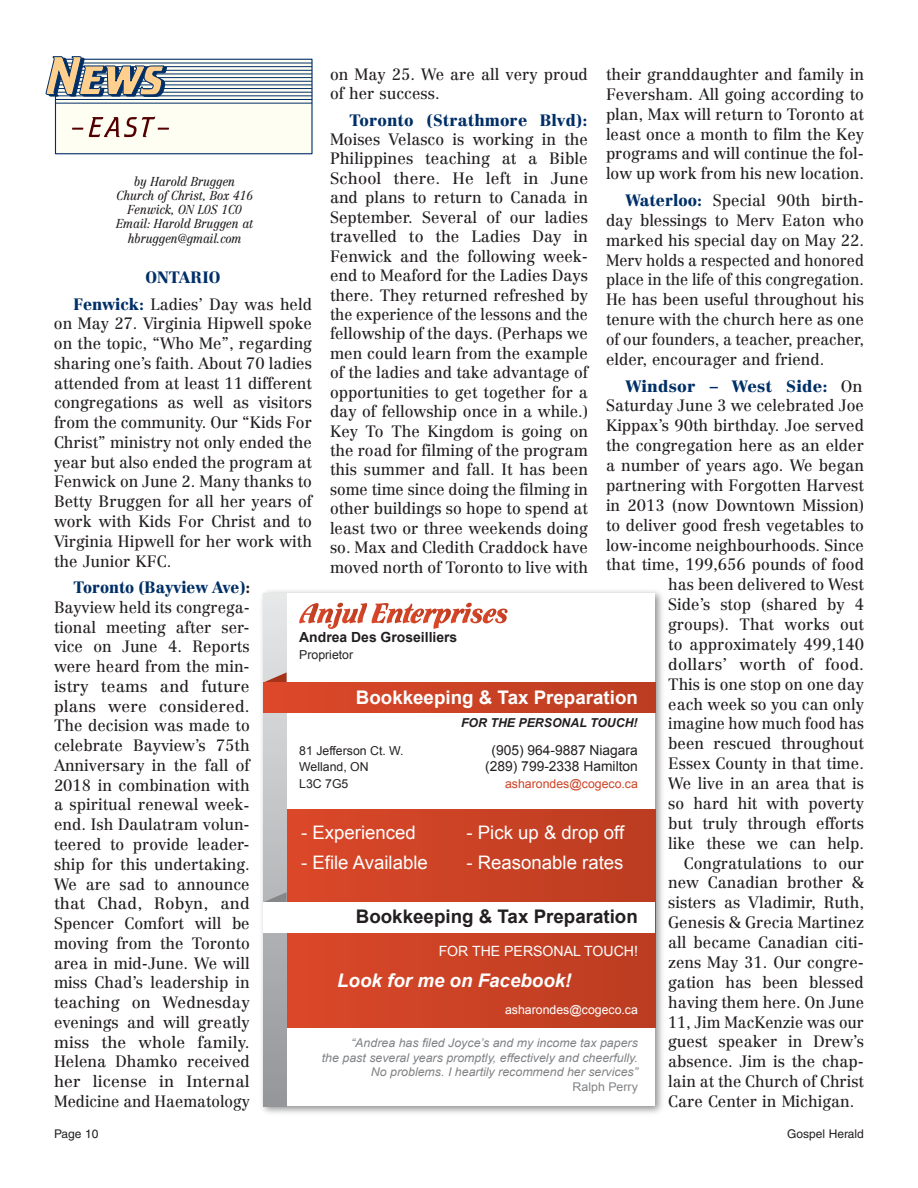
<style>
.page{position:relative;width:918px;height:1188px;background:#fff}
.page>*{position:absolute;margin:0;border:0;box-sizing:border-box;transform-origin:0 0}
.t1{font:700 18.75px "Arial";color:#fff}
.t2{font:700 18.75px "Arial";color:#231f20}
.t3{font:italic 700 18.75px "Arial";color:#fff}
.t4{font:18.6px "Arial";color:#fff}
.t5{font:16.2px/19.8px "Centennial";color:#231f20;text-align:justify}
.t6{font:16.2px/19.8px "Centennial";color:#231f20;text-align:justify;scale:.96 1}
.t7{font:900 16.2px "Centennial";letter-spacing:.005em;color:#002f67}
.t8{font:16.2px "Centennial";color:#231f20;scale:.92 1}
.t9{font:16.2px "Centennial";color:#231f20;scale:.94 1}
.t10{font:14.1px "Arial";color:#fff}
.t11{font:700 13.95px "Arial";color:#231f20}
.t12{font:13.8px/16.5px "Arial";color:#231f20;text-align:center}
.t13{font:italic 12.75px/14.1px "Centennial";letter-spacing:-.01em;color:#231f20;text-align:center;scale:.9 1}
.t14{font:12.3px/16.5px "Arial";color:#231f20}
.t15{font:12.3px "Arial";color:#cd4326}
.t16{font:12.3px "Arial";color:#fff}
.t17{font:italic 700 12.3px "Arial";color:#231f20}
.t18{font:italic 12px/14.4px "Arial";color:#808285;text-align:right}
.t19{font:12px "Helvetica";color:#231f20}
.t20{font:12px "Arial";color:#808285}
.s1{font-weight:900;color:#002f67}
.s2{font-weight:400;color:#231f20}
.s3{font-weight:900}
</style>
<div class="page">
<img style="left:262px;top:591px;width:401px;height:522px">
<div style="left:264px;top:593px;width:391px;height:513px;background:#fff"></div>
<div style="left:264px;top:809px;width:391px;height:218px;background:linear-gradient(to right,#dd482a,#bb3c21)"></div>
<svg style="left:264px;top:593px;width:23px;height:513px"></svg>
<svg style="left:264px;top:672px;width:23px;height:10px"></svg>
<div style="left:264px;top:682px;width:391px;height:31px;background:linear-gradient(to right,#dd482a,#bb3c21)"></div>
<svg style="left:264px;top:892px;width:23px;height:10px"></svg>
<div style="left:264px;top:902px;width:391px;height:30px;background:#fff"></div>
<svg style="left:299px;top:603px;width:209px;height:26px"></svg>
<div style="left:55px;top:59px;width:257px;height:95px;background:#fffef3"></div>
<div style="left:55px;top:59px;width:258px;height:95px;border:1px solid #002f67"></div>
<hr style="left:56px;top:63px;width:256px;height:1px;background:#002f67">
<hr style="left:56px;top:66px;width:256px;height:1px;background:#002f67">
<hr style="left:56px;top:70px;width:256px;height:1px;background:#002f67">
<hr style="left:56px;top:74px;width:256px;height:1px;background:#002f67">
<hr style="left:56px;top:77px;width:256px;height:1px;background:#002f67">
<hr style="left:56px;top:81px;width:256px;height:1px;background:#002f67">
<hr style="left:56px;top:85px;width:256px;height:1px;background:#002f67">
<hr style="left:56px;top:88px;width:256px;height:1px;background:#002f67">
<hr style="left:56px;top:92px;width:256px;height:1px;background:#002f67">
<hr style="left:56px;top:96px;width:256px;height:1px;background:#002f67">
<hr style="left:56px;top:99px;width:256px;height:1px;background:#002f67">
<hr style="left:56px;top:103px;width:256px;height:1px;background:#002f67">
<svg style="left:72px;top:128px;width:11px;height:2px"></svg>
<svg style="left:89px;top:116px;width:80px;height:21px"></svg>
<svg style="left:46px;top:56px;width:121px;height:41px"></svg>
<p class="t5" style="left:606px;top:64px;width:260px">their granddaughter and family in Feversham. All going according to plan, Max will return to Toronto at least once a month to film the Key programs and will continue the fol&shy;low up work from his new location.</p>
<p class="t5" style="left:606px;top:190px;width:260px;text-indent:19px"><span class="s1">Waterloo:</span> Special 90th birth&shy;day blessings to Merv Eaton who marked his special day on May 22.<br>Merv holds a respected and honored place in the life of this congregation.<br>He has been useful throughout his tenure with the church here as one of our founders, a teacher, preacher, elder, encourager and friend.</p>
<p class="t7" style="left:625px;top:376px;width:239px">Windsor – West Side: <span class="s2">On</span></p>
<p class="t5" style="left:606px;top:396px;width:259px">Saturday June 3 we celebrated Joe</p>
<p class="t5" style="left:606px;top:416px;width:260px">Kippax’s 90th birthday. Joe served</p>
<p class="t5" style="left:606px;top:435px;width:260px">the congregation here as an elder</p>
<p class="t5" style="left:606px;top:455px;width:260px">a number of years ago. We began</p>
<p class="t5" style="left:606px;top:475px;width:259px">partnering with Forgotten Harvest</p>
<p class="t5" style="left:606px;top:495px;width:260px">in 2013 (now Downtown Mission)</p>
<p class="t5" style="left:606px;top:515px;width:260px">to deliver good fresh vegetables to</p>
<p class="t5" style="left:606px;top:535px;width:259px">low-income neighbourhoods. Since</p>
<p class="t5" style="left:606px;top:555px;width:260px">that time, 199,656 pounds of food</p>
<p class="t5" style="left:668px;top:575px;width:197px">has been delivered to West</p>
<p class="t5" style="left:668px;top:594px;width:197px">Side’s stop (shared by 4</p>
<p class="t5" style="left:668px;top:614px;width:197px">groups). That works out</p>
<p class="t5" style="left:668px;top:634px;width:197px">to approximately 499,140</p>
<p class="t5" style="left:668px;top:654px;width:197px">dollars’ worth of food.</p>
<p class="t6" style="left:668px;top:674px;width:205px">This is one stop on one day</p>
<p class="t5" style="left:668px;top:694px;width:197px">each week so you can only</p>
<p class="t8" style="left:668px;top:714px;width:214px">imagine how much food has</p>
<p class="t5" style="left:668px;top:734px;width:197px">been rescued throughout</p>
<p class="t5" style="left:668px;top:753px;width:197px">Essex County in that time.</p>
<p class="t5" style="left:668px;top:773px;width:197px">We live in an area that is</p>
<p class="t5" style="left:668px;top:793px;width:197px">so hard hit with poverty</p>
<p class="t5" style="left:668px;top:813px;width:197px">but truly through efforts</p>
<p class="t5" style="left:668px;top:833px;width:197px">like these we can help.</p>
<p class="t5" style="left:684px;top:853px;width:182px">Congratulations to our</p>
<p class="t5" style="left:668px;top:873px;width:197px">new Canadian brother &amp;</p>
<p class="t5" style="left:668px;top:893px;width:197px">sisters as Vladimir, Ruth,</p>
<p class="t5" style="left:668px;top:912px;width:197px">Genesis &amp; Grecia Martinez</p>
<p class="t5" style="left:668px;top:932px;width:197px">all became Canadian citi-</p>
<p class="t5" style="left:668px;top:952px;width:197px">zens May 31. Our congre-</p>
<p class="t5" style="left:668px;top:972px;width:197px">gation has been blessed</p>
<p class="t6" style="left:668px;top:992px;width:205px">having them here. On June</p>
<p class="t9" style="left:668px;top:1012px;width:210px">11, Jim MacKenzie was our</p>
<p class="t5" style="left:668px;top:1032px;width:197px">guest speaker in Drew’s</p>
<p class="t5" style="left:668px;top:1052px;width:197px">absence. Jim is the chap-</p>
<p class="t6" style="left:668px;top:1071px;width:205px">lain at the Church of Christ</p>
<p class="t5" style="left:668px;top:1091px;width:188px">Care Center in Michigan.</p>
<p class="t5" style="left:330px;top:64px;width:259px">on May 25. We are all very proud of her success.</p>
<p class="t7" style="left:349px;top:110px;width:240px">Toronto (Strathmore Blvd):</p>
<p class="t5" style="left:330px;top:129px;width:260px">Moises Velasco is working in the Philippines teaching at a Bible School there. He left in June and plans to return to Canada in September. Several of our ladies travelled to the Ladies Day in Fenwick and the following week&shy;end to Meaford for the Ladies Days there. They returned refreshed by the experience of the lessons and the fellowship of the days. (Perhaps we men could learn from the example of the ladies and take advantage of opportunities to get together for a day of fellowship once in a while.)<br>Key To The Kingdom is going on the road for filming of the program this summer and fall. It has been some time since doing the filming in other buildings so hope to spend at least two or three weekends doing so. Max and Cledith Craddock have moved north of Toronto to live with</p>
<p class="t13" style="left:116px;top:174px;width:154px">by Harold Bruggen<br>Church of Christ, Box 416<br>Fenwick, ON L0S 1C0<br>Email: Harold Bruggen at hbruggen@gmail.com</p>
<p class="t5" style="left:73px;top:264px;width:240px;line-height:26.5px;text-indent:72px"><span class="s1">ONTARIO<br>Fenwick:</span> Ladies’ Day was held</p>
<p class="t5" style="left:54px;top:314px;width:260px">on May 27. Virginia Hipwell spoke on the topic, “Who Me”, regarding sharing one’s faith. About 70 ladies attended from at least 11 different congregations as well as visitors from the community. Our “Kids For Christ” ministry not only ended the year but also ended the program at Fenwick on June 2. Many thanks to Betty Bruggen for all her years of work with Kids For Christ and to Virginia Hipwell for her work with the Junior KFC.</p>
<p class="t6" style="left:54px;top:577px;width:206px;text-indent:19px"><span class="s1">Toronto (Bayview Ave)</span><span class="s3">:<br></span>Bayview held its congrega&shy;tional meeting after ser&shy;vice on June 4. Reports were heard from the min&shy;istry teams and future plans were considered.<br>The decision was made to celebrate Bayview’s 75th Anniversary in the fall of 2018 in combination with a spiritual renewal week&shy;end. Ish Daulatram volun&shy;teered to provide leader&shy;ship for this undertaking.<br>We are sad to announce that Chad, Robyn, and Spencer Comfort will be moving from the Toronto area in mid-June. We will miss Chad’s leadership in teaching on Wednesday evenings and will greatly miss the whole family.<br>Helena Dhamko received her license in Internal Medicine and Haematology</p>
<p class="t11" style="left:299px;top:628px;width:160px">Andrea Des Groseilliers</p>
<p class="t14" style="left:299px;top:646px;width:55px">Proprietor</p>
<p class="t1" style="left:356px;top:685px;width:284px">Bookkeeping &amp; Tax Preparation</p>
<p class="t17" style="left:461px;top:715px;width:178px">FOR THE PERSONAL TOUCH!</p>
<p class="t12" style="left:485px;top:742px;width:154px">(905) 964-9887 Niagara (289) 799-2338 Hamilton</p>
<p class="t15" style="left:505px;top:776px;width:134px">asharondes@cogeco.ca</p>
<p class="t14" style="left:299px;top:742px;width:106px">81 Jefferson Ct. W.<br>Welland, ON<br>L3C 7G5</p>
<p class="t4" style="left:466px;top:820px;width:159px">- Pick up &amp; drop off</p>
<p class="t4" style="left:466px;top:850px;width:159px">- Reasonable rates</p>
<p class="t4" style="left:301px;top:820px;width:116px">- Experienced</p>
<p class="t4" style="left:301px;top:850px;width:128px">- Efile Available</p>
<p class="t2" style="left:356px;top:904px;width:284px">Bookkeeping &amp; Tax Preparation</p>
<p class="t10" style="left:439px;top:942px;width:201px">FOR THE PERSONAL TOUCH!</p>
<p class="t3" style="left:337px;top:968px;width:236px">Look for me on Facebook!</p>
<p class="t16" style="left:505px;top:1001px;width:134px">asharondes@cogeco.ca</p>
<p class="t18" style="left:322px;top:1036px;width:318px">“Andrea has filed Joyce’s and my income tax papers<br>the past several years promptly, effectively and cheerfully.<br>No problems. I heartily recommend her services”</p>
<p class="t20" style="left:573px;top:1078px;width:67px">Ralph Perry</p>
<p class="t19" style="left:54px;top:1127px;width:46px">Page 10</p>
<p class="t19" style="left:787px;top:1127px;width:78px">Gospel Herald</p>
</div>
